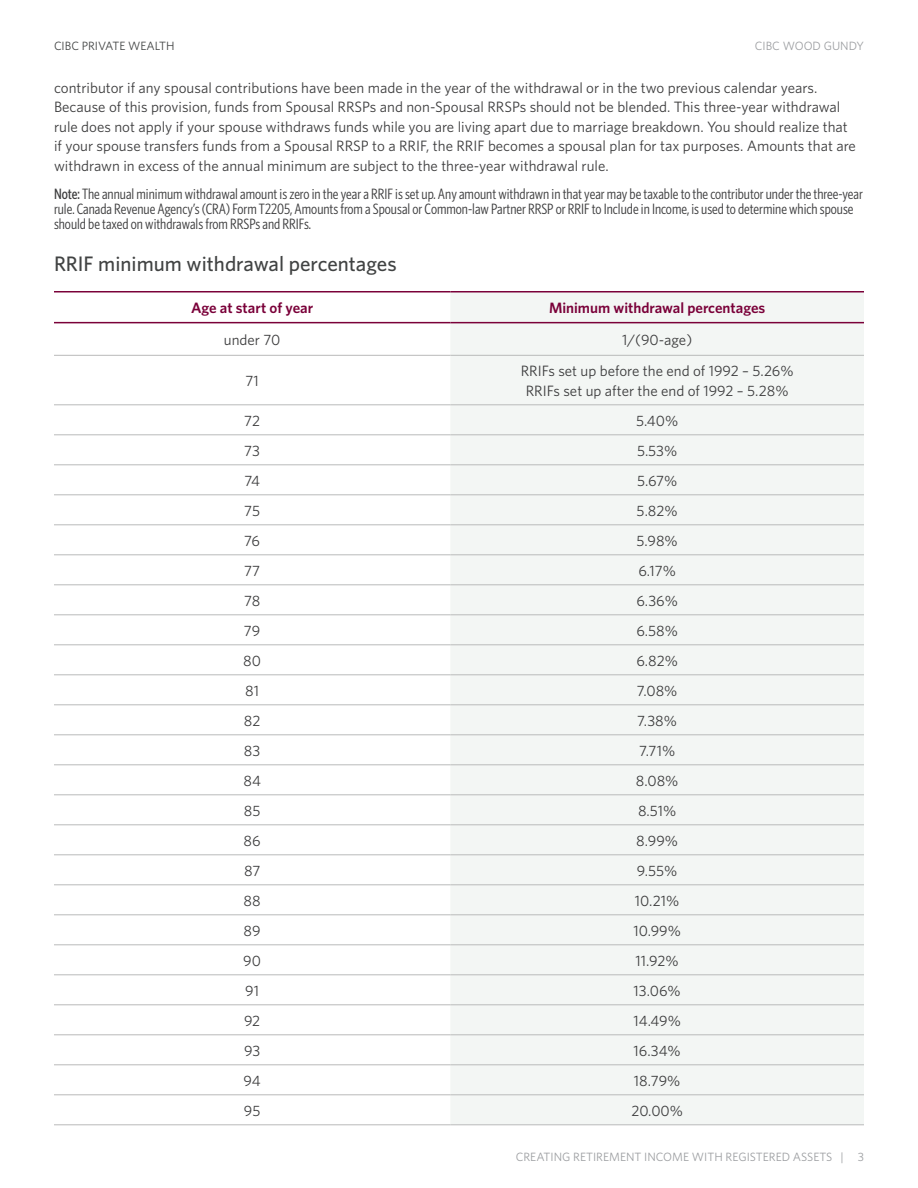
<style>
.page{position:relative;width:918px;height:1188px;background:#fff}
.page>*{position:absolute;margin:0;border:0;box-sizing:border-box;transform-origin:0 0}
.Subheader_H3{font:500 21px "Whitney";color:#414343}
.Body_P{font:15px/19.5px "Whitney";color:#3c3c3d}
.Disclaimer_P{font:15px/15px "Whitney Condensed";color:#3c3c3d}
.Body_P_Centre_Align{font:15px/19.5px "Whitney";color:#3c3c3d;text-align:center}
.HeaderTable_TH_Centr{font:600 15px "Whitney";color:#7a0139}
.t1{font:12px "Whitney";color:#9c9ea1}
.t2{font:12px "Whitney";color:#414343}
.s1{font-weight:500}
</style>
<div class="page">
<div style="left:450px;top:292px;width:414px;height:832px;background:#f3f6f4"></div>
<hr style="left:54px;top:355px;width:396px;height:1px;background:#b9baba">
<hr style="left:450px;top:355px;width:414px;height:1px;background:#b9baba">
<hr style="left:54px;top:464px;width:396px;height:1px;background:#b9baba">
<hr style="left:450px;top:464px;width:414px;height:1px;background:#b9baba">
<hr style="left:54px;top:494px;width:396px;height:1px;background:#b9baba">
<hr style="left:450px;top:494px;width:414px;height:1px;background:#b9baba">
<hr style="left:54px;top:524px;width:396px;height:1px;background:#b9baba">
<hr style="left:450px;top:524px;width:414px;height:1px;background:#b9baba">
<hr style="left:54px;top:554px;width:396px;height:1px;background:#b9baba">
<hr style="left:450px;top:554px;width:414px;height:1px;background:#b9baba">
<hr style="left:54px;top:584px;width:396px;height:1px;background:#b9baba">
<hr style="left:450px;top:584px;width:414px;height:1px;background:#b9baba">
<hr style="left:54px;top:614px;width:396px;height:1px;background:#b9baba">
<hr style="left:450px;top:614px;width:414px;height:1px;background:#b9baba">
<hr style="left:54px;top:644px;width:396px;height:1px;background:#b9baba">
<hr style="left:450px;top:644px;width:414px;height:1px;background:#b9baba">
<hr style="left:54px;top:674px;width:396px;height:1px;background:#b9baba">
<hr style="left:450px;top:674px;width:414px;height:1px;background:#b9baba">
<hr style="left:54px;top:704px;width:396px;height:1px;background:#b9baba">
<hr style="left:450px;top:704px;width:414px;height:1px;background:#b9baba">
<hr style="left:54px;top:734px;width:396px;height:1px;background:#b9baba">
<hr style="left:450px;top:734px;width:414px;height:1px;background:#b9baba">
<hr style="left:54px;top:764px;width:396px;height:1px;background:#b9baba">
<hr style="left:450px;top:764px;width:414px;height:1px;background:#b9baba">
<hr style="left:54px;top:794px;width:396px;height:1px;background:#b9baba">
<hr style="left:450px;top:794px;width:414px;height:1px;background:#b9baba">
<hr style="left:54px;top:824px;width:396px;height:1px;background:#b9baba">
<hr style="left:450px;top:824px;width:414px;height:1px;background:#b9baba">
<hr style="left:54px;top:854px;width:396px;height:1px;background:#b9baba">
<hr style="left:450px;top:854px;width:414px;height:1px;background:#b9baba">
<hr style="left:54px;top:884px;width:396px;height:1px;background:#b9baba">
<hr style="left:450px;top:884px;width:414px;height:1px;background:#b9baba">
<hr style="left:54px;top:914px;width:396px;height:1px;background:#b9baba">
<hr style="left:450px;top:914px;width:414px;height:1px;background:#b9baba">
<hr style="left:54px;top:944px;width:396px;height:1px;background:#b9baba">
<hr style="left:450px;top:944px;width:414px;height:1px;background:#b9baba">
<hr style="left:54px;top:974px;width:396px;height:1px;background:#b9baba">
<hr style="left:450px;top:974px;width:414px;height:1px;background:#b9baba">
<hr style="left:54px;top:1004px;width:396px;height:1px;background:#b9baba">
<hr style="left:450px;top:1004px;width:414px;height:1px;background:#b9baba">
<hr style="left:54px;top:1034px;width:396px;height:1px;background:#b9baba">
<hr style="left:450px;top:1034px;width:414px;height:1px;background:#b9baba">
<hr style="left:54px;top:1064px;width:396px;height:1px;background:#b9baba">
<hr style="left:450px;top:1064px;width:414px;height:1px;background:#b9baba">
<hr style="left:54px;top:1094px;width:396px;height:1px;background:#b9baba">
<hr style="left:450px;top:1094px;width:414px;height:1px;background:#b9baba">
<hr style="left:54px;top:1124px;width:396px;height:1px;background:#b9baba">
<hr style="left:450px;top:1124px;width:414px;height:1px;background:#b9baba">
<hr style="left:54px;top:291px;width:396px;height:1px;background:#7a0139">
<hr style="left:450px;top:291px;width:414px;height:1px;background:#7a0139">
<hr style="left:54px;top:322px;width:396px;height:1px;background:#7a0139">
<hr style="left:450px;top:322px;width:414px;height:1px;background:#7a0139">
<hr style="left:54px;top:404px;width:396px;height:1px;background:#b9baba">
<hr style="left:450px;top:404px;width:414px;height:1px;background:#b9baba">
<hr style="left:54px;top:434px;width:396px;height:1px;background:#b9baba">
<hr style="left:450px;top:434px;width:414px;height:1px;background:#b9baba">
<p class="t2" style="left:54px;top:38px;width:122px">CIBC PRIVATE WEALTH</p>
<p class="t1" style="left:755px;top:38px;width:111px">CIBC WOOD GUNDY</p>
<p class="Body_P" style="left:54px;top:78px;width:803px">contributor if any spousal contributions have been made in the year of the withdrawal or in the two previous calendar years.<br>Because of this provision, funds from Spousal RRSPs and non-Spousal RRSPs should not be blended. This three-year withdrawal rule does not apply if your spouse withdraws funds while you are living apart due to marriage breakdown. You should realize that if your spouse transfers funds from a Spousal RRSP to a RRIF, the RRIF becomes a spousal plan for tax purposes. Amounts that are withdrawn in excess of the annual minimum are subject to the three-year withdrawal rule.</p>
<p class="Disclaimer_P" style="left:54px;top:186px;width:810px"><span class="s1">Note:</span> The annual minimum withdrawal amount is zero in the year a RRIF is set up. Any amount withdrawn in that year may be taxable to the contributor under the three-year rule. Canada Revenue Agency’s (CRA) Form T2205, Amounts from a Spousal or Common-law Partner RRSP or RRIF to Include in Income, is used to determine which spouse should be taxed on withdrawals from RRSPs and RRIFs.</p>
<h3 class="Subheader_H3" style="left:54px;top:250px;width:344px">RRIF minimum withdrawal percentages</h3>
<p class="HeaderTable_TH_Centr" style="left:191px;top:298px;width:124px">Age at start of year</p>
<p class="HeaderTable_TH_Centr" style="left:549px;top:298px;width:218px">Minimum withdrawal percentages</p>
<p class="Body_P_Centre_Align" style="left:224px;top:330px;width:58px">under 70</p>
<p class="Body_P_Centre_Align" style="left:622px;top:330px;width:72px">1/(90-age)</p>
<p class="Body_P_Centre_Align" style="left:245px;top:371px;width:15px">71</p>
<p class="Body_P_Centre_Align" style="left:521px;top:361px;width:274px">RRIFs set up before the end of 1992 – 5.26%<br>RRIFs set up after the end of 1992 – 5.28%</p>
<p class="Body_P_Centre_Align" style="left:244px;top:410px;width:17px">72</p>
<p class="Body_P_Centre_Align" style="left:636px;top:410px;width:44px">5.40%</p>
<p class="Body_P_Centre_Align" style="left:244px;top:440px;width:17px">73</p>
<p class="Body_P_Centre_Align" style="left:637px;top:440px;width:42px">5.53%</p>
<p class="Body_P_Centre_Align" style="left:244px;top:470px;width:17px">74</p>
<p class="Body_P_Centre_Align" style="left:637px;top:470px;width:42px">5.67%</p>
<p class="Body_P_Centre_Align" style="left:244px;top:500px;width:17px">75</p>
<p class="Body_P_Centre_Align" style="left:637px;top:500px;width:43px">5.82%</p>
<p class="Body_P_Centre_Align" style="left:244px;top:530px;width:17px">76</p>
<p class="Body_P_Centre_Align" style="left:637px;top:530px;width:43px">5.98%</p>
<p class="Body_P_Centre_Align" style="left:244px;top:560px;width:17px">77</p>
<p class="Body_P_Centre_Align" style="left:638px;top:560px;width:39px">6.17%</p>
<p class="Body_P_Centre_Align" style="left:244px;top:590px;width:18px">78</p>
<p class="Body_P_Centre_Align" style="left:636px;top:590px;width:43px">6.36%</p>
<p class="Body_P_Centre_Align" style="left:244px;top:620px;width:18px">79</p>
<p class="Body_P_Centre_Align" style="left:636px;top:620px;width:43px">6.58%</p>
<p class="Body_P_Centre_Align" style="left:243px;top:650px;width:19px">80</p>
<p class="Body_P_Centre_Align" style="left:636px;top:650px;width:43px">6.82%</p>
<p class="Body_P_Centre_Align" style="left:245px;top:680px;width:15px">81</p>
<p class="Body_P_Centre_Align" style="left:637px;top:680px;width:42px">7.08%</p>
<p class="Body_P_Centre_Align" style="left:244px;top:710px;width:18px">82</p>
<p class="Body_P_Centre_Align" style="left:637px;top:710px;width:41px">7.38%</p>
<p class="Body_P_Centre_Align" style="left:244px;top:740px;width:18px">83</p>
<p class="Body_P_Centre_Align" style="left:639px;top:740px;width:38px">7.71%</p>
<p class="Body_P_Centre_Align" style="left:243px;top:770px;width:19px">84</p>
<p class="Body_P_Centre_Align" style="left:636px;top:770px;width:44px">8.08%</p>
<p class="Body_P_Centre_Align" style="left:244px;top:800px;width:18px">85</p>
<p class="Body_P_Centre_Align" style="left:638px;top:800px;width:40px">8.51%</p>
<p class="Body_P_Centre_Align" style="left:244px;top:830px;width:19px">86</p>
<p class="Body_P_Centre_Align" style="left:636px;top:830px;width:43px">8.99%</p>
<p class="Body_P_Centre_Align" style="left:244px;top:860px;width:18px">87</p>
<p class="Body_P_Centre_Align" style="left:637px;top:860px;width:42px">9.55%</p>
<p class="Body_P_Centre_Align" style="left:244px;top:890px;width:19px">88</p>
<p class="Body_P_Centre_Align" style="left:635px;top:890px;width:46px">10.21%</p>
<p class="Body_P_Centre_Align" style="left:244px;top:920px;width:19px">89</p>
<p class="Body_P_Centre_Align" style="left:633px;top:920px;width:49px">10.99%</p>
<p class="Body_P_Centre_Align" style="left:243px;top:950px;width:19px">90</p>
<p class="Body_P_Centre_Align" style="left:636px;top:950px;width:45px">11.92%</p>
<p class="Body_P_Centre_Align" style="left:245px;top:980px;width:15px">91</p>
<p class="Body_P_Centre_Align" style="left:634px;top:980px;width:49px">13.06%</p>
<p class="Body_P_Centre_Align" style="left:244px;top:1010px;width:18px">92</p>
<p class="Body_P_Centre_Align" style="left:633px;top:1010px;width:49px">14.49%</p>
<p class="Body_P_Centre_Align" style="left:244px;top:1040px;width:18px">93</p>
<p class="Body_P_Centre_Align" style="left:634px;top:1040px;width:49px">16.34%</p>
<p class="Body_P_Centre_Align" style="left:244px;top:1070px;width:19px">94</p>
<p class="Body_P_Centre_Align" style="left:634px;top:1070px;width:48px">18.79%</p>
<p class="Body_P_Centre_Align" style="left:244px;top:1100px;width:18px">95</p>
<p class="Body_P_Centre_Align" style="left:631px;top:1100px;width:53px">20.00%</p>
<p class="t1" style="left:516px;top:1149px;width:350px">CREATING RETIREMENT INCOME WITH REGISTERED ASSETS | 3</p>
</div>
